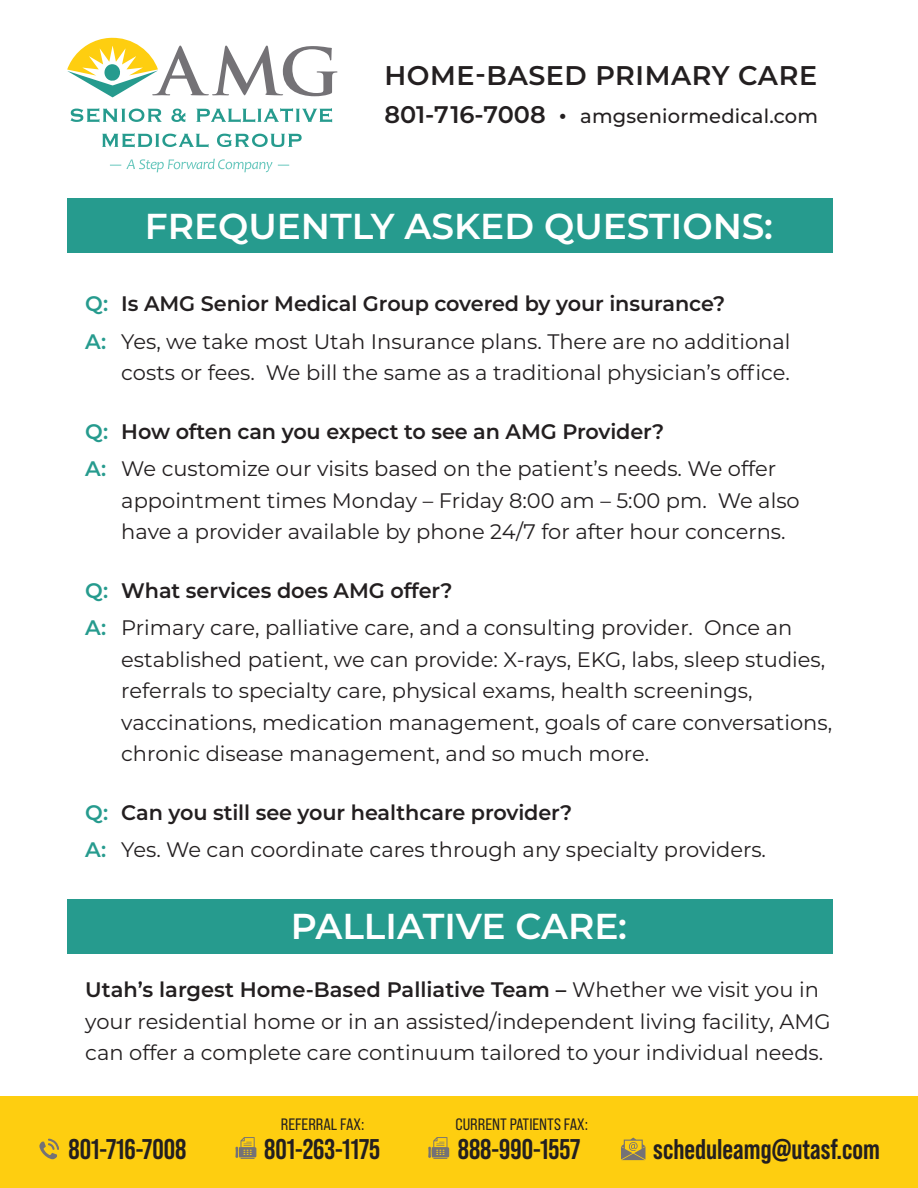
<style>
.page{position:relative;width:918px;height:1188px;background:#fff}
.page>*{position:absolute;margin:0;border:0;box-sizing:border-box;transform-origin:0 0}
.t1{font:600 36px "Montserrat";color:#fff}
.t2{font:700 28.5px "Bebas Neue Pro";color:#231f20}
.t3{font:600 27px "Montserrat";letter-spacing:.02em;color:#231f20}
.t4{font:21px/31.5px "Montserrat";color:#231f20}
.t5{font:500 19.5px "Montserrat";letter-spacing:.01em;color:#231f20}
.t6{font:16.5px "Bebas Neue Pro Sm E Rg";color:#231f20}
.s1{font-weight:600;font-size:24px}
.s2{font-weight:600;color:#269b8e}
.s3{font-weight:600}
</style>
<div class="page">
<div style="left:67px;top:900px;width:766px;height:54px;background:#269b8e"></div>
<div style="left:67px;top:199px;width:766px;height:54px;background:#269b8e"></div>
<svg style="left:67px;top:37px;width:271px;height:60px"></svg>
<svg style="left:110px;top:159px;width:162px;height:13px"></svg>
<svg style="left:71px;top:108px;width:91px;height:14px"></svg>
<svg style="left:171px;top:109px;width:14px;height:13px"></svg>
<svg style="left:196px;top:108px;width:136px;height:14px"></svg>
<svg style="left:102px;top:133px;width:107px;height:14px"></svg>
<svg style="left:217px;top:134px;width:85px;height:13px"></svg>
<div style="left:0;top:1096px;width:918px;height:92px;background:#fece10"></div>
<svg style="left:39px;top:1139px;width:20px;height:20px"></svg>
<svg style="left:235px;top:1137px;width:21px;height:22px"></svg>
<svg style="left:428px;top:1137px;width:21px;height:22px"></svg>
<svg style="left:621px;top:1138px;width:24px;height:22px"></svg>
<p class="t3" style="left:384px;top:56px;width:434px">HOME-BASED PRIMARY CARE</p>
<p class="t5" style="left:384px;top:102px;width:435px"><span class="s1">801-716-7008 •</span> amgseniormedical.com</p>
<h1 class="t1" style="left:145px;top:201px;width:630px">FREQUENTLY ASKED QUESTIONS:</h1>
<p class="t4" style="left:85px;top:284px;width:707px;line-height:37.3px"><span class="s2">Q:</span> <span class="s3">Is AMG Senior Medical Group covered by your insurance?<br></span><span class="s2">A:</span> Yes, we take most Utah Insurance plans. There are no additional</p>
<p class="t4" style="left:121px;top:356px;width:670px">costs or fees. We bill the same as a traditional physician’s office.</p>
<p class="t4" style="left:85px;top:412px;width:692px;line-height:37.3px"><span class="s2">Q:</span> <span class="s3">How often can you expect to see an AMG Provider?<br></span><span class="s2">A:</span> We customize our visits based on the patient’s needs. We offer</p>
<p class="t4" style="left:121px;top:484px;width:680px">appointment times Monday – Friday 8:00 am – 5:00 pm. We also have a provider available by phone 24/7 for after hour concerns.</p>
<p class="t4" style="left:85px;top:571px;width:708px;line-height:37.3px"><span class="s2">Q:</span> <span class="s3">What services does AMG offer?<br></span><span class="s2">A:</span> Primary care, palliative care, and a consulting provider. Once an</p>
<p class="t4" style="left:121px;top:643px;width:712px">established patient, we can provide: X-rays, EKG, labs, sleep studies, referrals to specialty care, physical exams, health screenings, vaccinations, medication management, goals of care conversations, chronic disease management, and so much more.</p>
<p class="t4" style="left:85px;top:793px;width:682px;line-height:37.3px"><span class="s2">Q:</span> <span class="s3">Can you still see your healthcare provider?<br></span><span class="s2">A:</span> Yes. We can coordinate cares through any specialty providers.</p>
<h1 class="t1" style="left:291px;top:900px;width:338px">PALLIATIVE CARE:</h1>
<p class="t4" style="left:85px;top:973px;width:747px"><span class="s3">Utah’s largest Home-Based Palliative Team –</span> Whether we visit you in your residential home or in an assisted/independent living facility, AMG can offer a complete care continuum tailored to your individual needs.</p>
<p class="t6" style="left:281px;top:1114px;width:85px">REFERRAL FAX:</p>
<p class="t6" style="left:456px;top:1114px;width:134px">CURRENT PATIENTS FAX:</p>
<h2 class="t2" style="left:69px;top:1133px;width:119px">801-716-7008</h2>
<h2 class="t2" style="left:264px;top:1133px;width:118px">801-263-1175</h2>
<h2 class="t2" style="left:458px;top:1133px;width:124px">888-990-1557</h2>
<h2 class="t2" style="left:653px;top:1133px;width:228px">scheduleamg@utasf.com</h2>
</div>
